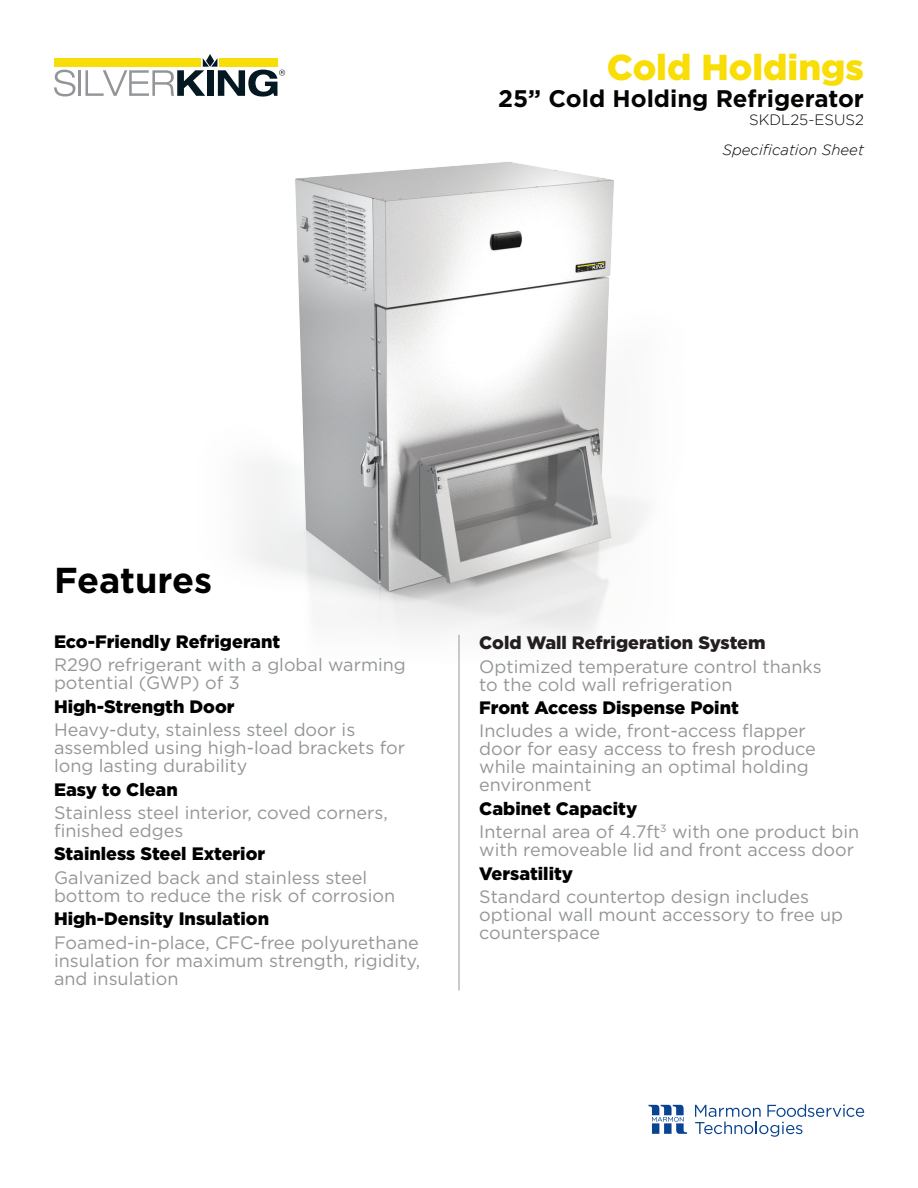
<style>
.page{position:relative;width:918px;height:1188px;background:#fff}
.page>*{position:absolute;margin:0;border:0;box-sizing:border-box;transform-origin:0 0}
.t1{font:900 36px "Gotham";color:#f9dd07}
.t2{font:700 36px "Gotham";color:#000}
.t3{font:700 24px "Gotham";color:#040503}
.Features_Body{font:18px/18px "Gotham";color:#939698}
.Features_Body-2{font:900 18px "Gotham";color:#000}
.Features_Body-3{font:900 18px "Gotham";color:#231f20}
.t4{font:italic 300 15px "Gotham";color:#040503}
.t5{font:300 15px "Gotham";color:#040503}
</style>
<div class="page">
<img style="left:246px;top:72px;width:401px;height:592px">
<hr style="left:459px;top:635px;width:1px;height:356px;background:#939698">
<svg style="left:54px;top:70px;width:21px;height:26px"></svg>
<hr style="left:78px;top:70px;width:3px;height:26px;background:#939598">
<div style="left:54px;top:58px;width:147px;height:9px;background:#f9dd07"></div>
<svg style="left:85px;top:54px;width:200px;height:43px"></svg>
<svg style="left:649px;top:1105px;width:38px;height:29px"></svg>
<svg style="left:695px;top:1104px;width:169px;height:33px"></svg>
<p class="t1" style="left:607px;top:47px;width:259px">Cold Holdings</p>
<p class="t3" style="left:498px;top:82px;width:367px">25” Cold Holding Refrigerator</p>
<p class="t5" style="left:749px;top:111px;width:116px">SKDL25-ESUS2</p>
<p class="t4" style="left:723px;top:141px;width:143px">Specification Sheet</p>
<p class="t2" style="left:54px;top:556px;width:160px">Features</p>
<p class="Features_Body-2" style="left:54px;top:631px;width:228px">Eco-Friendly Refrigerant</p>
<p class="Features_Body" style="left:54px;top:656px;width:353px">R290 refrigerant with a global warming potential (GWP) of 3</p>
<p class="Features_Body-2" style="left:54px;top:696px;width:182px">High-Strength Door</p>
<p class="Features_Body" style="left:54px;top:720px;width:353px">Heavy-duty, stainless steel door is assembled using high-load brackets for long lasting durability</p>
<p class="Features_Body-2" style="left:54px;top:779px;width:125px">Easy to Clean</p>
<p class="Features_Body" style="left:54px;top:803px;width:335px">Stainless steel interior, coved corners, finished edges</p>
<p class="Features_Body-2" style="left:54px;top:844px;width:213px">Stainless Steel Exterior</p>
<p class="Features_Body" style="left:54px;top:868px;width:343px">Galvanized back and stainless steel bottom to reduce the risk of corrosion</p>
<p class="Features_Body-2" style="left:54px;top:908px;width:217px">High-Density Insulation</p>
<p class="Features_Body" style="left:54px;top:933px;width:368px;text-align:justify">Foamed-in-place, CFC-free polyurethane insulation for maximum strength, rigidity, and insulation</p>
<p class="Features_Body-3" style="left:479px;top:632px;width:288px">Cold Wall Refrigeration System</p>
<p class="Features_Body" style="left:479px;top:657px;width:344px">Optimized temperature control thanks to the cold wall refrigeration</p>
<p class="Features_Body-2" style="left:479px;top:697px;width:261px">Front Access Dispense Point</p>
<p class="Features_Body" style="left:479px;top:722px;width:338px">Includes a wide, front-access flapper door for easy access to fresh produce while maintaining an optimal holding environment</p>
<p class="Features_Body-2" style="left:479px;top:798px;width:160px">Cabinet Capacity</p>
<p class="Features_Body" style="left:479px;top:822px;width:381px">Internal area of 4.7ft<sup>3</sup> with one product bin with removeable lid and front access door</p>
<p class="Features_Body-2" style="left:479px;top:863px;width:95px">Versatility</p>
<p class="Features_Body" style="left:479px;top:887px;width:365px">Standard countertop design includes optional wall mount accessory to free up counterspace</p>
</div>
